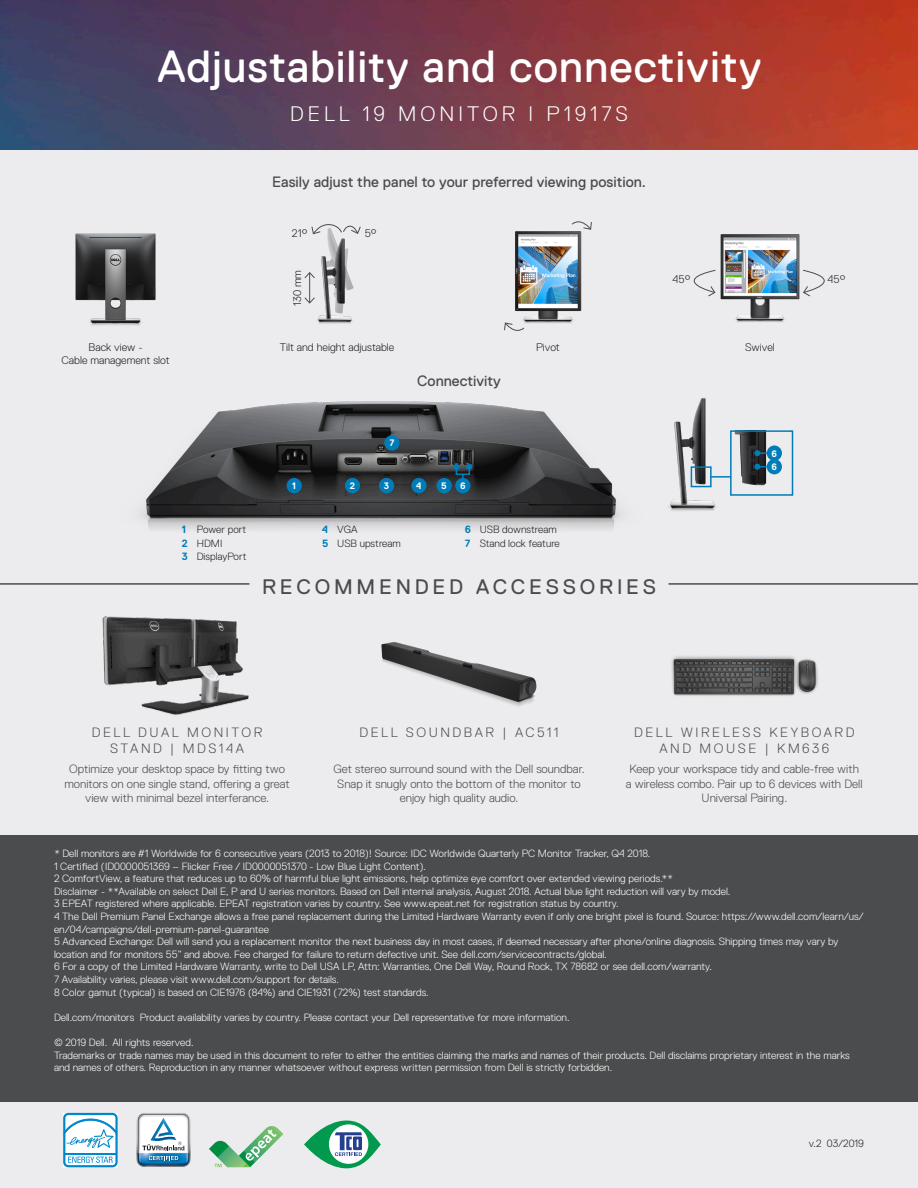
<style>
.page{position:relative;width:918px;height:1188px;background:#ececee}
.page>*{position:absolute;margin:0;border:0;box-sizing:border-box;transform-origin:0 0}
.t1{font:45px "Dell Replica";letter-spacing:.02em;color:#fff}
.t2{font:21px "Dell Replica";letter-spacing:.18em;color:#4b4c4d}
.t3{font:300 21px "Dell Replica";letter-spacing:.19em;color:#fff}
.t4{font:15px "Dell Replica";color:#4b4c4d}
.t5{font:300 13.5px/16.2px "Dell Replica";letter-spacing:.19em;color:#4b4c4d;text-align:center}
.t6{font:300 12px/14.4px "Dell Replica";color:#4b4c4d;text-align:center}
.t7{font:300 10.95px "Dell Replica";color:#231f20}
.t8{font:300 10.5px/12.6px "Dell Replica";color:#fff}
.t9{font:300 10.5px/13.5px "Dell Replica";color:#231f20}
.t10{font:700 9.3px/13.5px "Dell Replica";color:#fff}
.s1{font-weight:700;color:#007db8}
</style>
<div class="page">
<div style="left:0;top:835px;width:918px;height:267px;background:#4b4c4d"></div>
<img style="left:720px;top:234px;width:80px;height:88px">
<img style="left:515px;top:231px;width:67px;height:92px">
<img style="left:102px;top:616px;width:147px;height:100px">
<img style="left:669px;top:398px;width:47px;height:113px">
<img style="left:75px;top:233px;width:81px;height:93px">
<img style="left:0;top:0;width:918px;height:150px">
<hr style="left:0;top:583px;width:249px;height:2px;background:#4b4c4d">
<hr style="left:669px;top:583px;width:249px;height:2px;background:#4b4c4d">
<svg style="left:321px;top:224px;width:31px;height:2px"></svg>
<svg style="left:504px;top:322px;width:21px;height:9px"></svg>
<svg style="left:571px;top:221px;width:21px;height:9px"></svg>
<img style="left:305px;top:226px;width:56px;height:98px">
<div style="left:691px;top:466px;width:21px;height:21px;border:2px solid #007db8"></div>
<img style="left:734px;top:433px;width:48px;height:53px">
<svg style="left:754px;top:450px;width:14px;height:6px"></svg>
<div style="left:767px;top:446px;width:15px;height:15px;background:#007db8;border-radius:50%"></div>
<svg style="left:754px;top:464px;width:14px;height:6px"></svg>
<div style="left:767px;top:459px;width:15px;height:15px;background:#007db8;border-radius:50%"></div>
<div style="left:730px;top:430px;width:63px;height:66px;border:2px solid #007db8"></div>
<hr style="left:711px;top:476px;width:20px;height:2px;background:#007db8">
<img style="left:141px;top:401px;width:480px;height:129px">
<div style="left:287px;top:478px;width:15px;height:15px;background:#007db8;border-radius:50%"></div>
<div style="left:345px;top:478px;width:15px;height:15px;background:#007db8;border-radius:50%"></div>
<div style="left:384px;top:435px;width:16px;height:16px;background:#007db8;border-radius:50%"></div>
<div style="left:379px;top:478px;width:15px;height:15px;background:#007db8;border-radius:50%"></div>
<div style="left:411px;top:478px;width:16px;height:15px;background:#007db8;border-radius:50%"></div>
<div style="left:437px;top:478px;width:15px;height:15px;background:#007db8;border-radius:50%"></div>
<svg style="left:453px;top:464px;width:19px;height:17px"></svg>
<div style="left:455px;top:478px;width:15px;height:15px;background:#007db8;border-radius:50%"></div>
<svg style="left:693px;top:270px;width:23px;height:27px"></svg>
<svg style="left:803px;top:269px;width:22px;height:28px"></svg>
<svg style="left:304px;top:1120px;width:77px;height:48px"></svg>
<svg style="left:63px;top:1113px;width:55px;height:54px;background:#b2daef"></svg>
<hr style="left:65px;top:1153px;width:51px;height:1px;background:#0087cb">
<svg style="left:137px;top:1113px;width:54px;height:54px;background:#a9c1d1"></svg>
<svg style="left:209px;top:1126px;width:74px;height:41px"></svg>
<img style="left:671px;top:656px;width:147px;height:40px">
<img style="left:381px;top:642px;width:156px;height:65px">
<h1 class="t1" style="left:158px;top:42px;width:606px">Adjustability and connectivity</h1>
<h2 class="t3" style="left:290px;top:102px;width:339px">DELL 19 MONITOR I P1917S</h2>
<h3 class="t4" style="left:272px;top:174px;width:376px">Easily adjust the panel to your preferred viewing position.</h3>
<p class="t7" style="left:292px;top:227px;width:18px">21°</p>
<p class="t7" style="left:365px;top:227px;width:14px">5°</p>
<p class="t7" style="left:291px;top:306px;width:38px;rotate:-90deg">130 mm</p>
<p class="t7" style="left:89px;top:341px;width:56px">Back view -</p>
<p class="t7" style="left:280px;top:341px;width:116px">Tilt and height adjustable</p>
<p class="t7" style="left:62px;top:354px;width:110px">Cable management slot</p>
<h3 class="t4" style="left:417px;top:373px;width:85px">Connectivity</h3>
<p class="t7" style="left:536px;top:341px;width:25px">Pivot</p>
<p class="t7" style="left:673px;top:273px;width:20px">45°</p>
<p class="t7" style="left:828px;top:273px;width:20px">45°</p>
<p class="t7" style="left:745px;top:341px;width:31px">Swivel</p>
<p class="t10" style="left:389px;top:437px;width:6px">7</p>
<p class="t10" style="left:292px;top:479px;width:5px">1</p>
<p class="t10" style="left:350px;top:479px;width:7px">2</p>
<p class="t10" style="left:384px;top:479px;width:7px">3</p>
<p class="t10" style="left:416px;top:479px;width:7px">4</p>
<p class="t10" style="left:441px;top:479px;width:7px">5</p>
<p class="t10" style="left:460px;top:479px;width:7px">6</p>
<p class="t9" style="left:465px;top:523px;width:97px"><span class="s1">6</span> USB downstream<br><span class="s1">7</span> Stand lock feature</p>
<p class="t9" style="left:182px;top:523px;width:66px"><span class="s1">1</span> Power port<br><span class="s1">2</span> HDMI<br><span class="s1">3</span> DisplayPort</p>
<p class="t9" style="left:322px;top:523px;width:80px"><span class="s1">4</span> VGA<br><span class="s1">5</span> USB upstream</p>
<h2 class="t2" style="left:262px;top:575px;width:395px">RECOMMENDED ACCESSORIES</h2>
<p class="t10" style="left:772px;top:447px;width:7px">6<br>6</p>
<p class="t5" style="left:92px;top:724px;width:172px">DELL DUAL MONITOR<br>STAND | MDS14A</p>
<p class="t5" style="left:359px;top:724px;width:201px">DELL SOUNDBAR | AC511</p>
<p class="t6" style="left:64px;top:762px;width:227px">Optimize your desktop space by fitting two monitors on one single stand, offering a great view with minimal bezel interferance.</p>
<p class="t6" style="left:334px;top:762px;width:253px">Get stereo surround sound with the Dell soundbar.<br>Snap it snugly onto the bottom of the monitor to enjoy high quality audio.</p>
<p class="t5" style="left:634px;top:724px;width:222px">DELL WIRELESS KEYBOARD<br>AND MOUSE | KM636</p>
<p class="t6" style="left:626px;top:762px;width:238px">Keep your workspace tidy and cable-free with a wireless combo. Pair up to 6 devices with Dell<br>Universal Pairing.</p>
<p class="t8" style="left:54px;top:847px;width:812px">* Dell monitors are #1 Worldwide for 6 consecutive years (2013 to 2018)! Source: IDC Worldwide Quarterly PC Monitor Tracker, Q4 2018.<br>1 Certified (ID0000051369 – Flicker Free / ID0000051370 - Low Blue Light Content).<br>2 ComfortView, a feature that reduces up to 60% of harmful blue light emissions, help optimize eye comfort over extended viewing periods.**<br>Disclaimer - **Available on select Dell E, P and U series monitors. Based on Dell internal analysis, August 2018. Actual blue light reduction will vary by model.<br>3 EPEAT registered where applicable. EPEAT registration varies by country. See www.epeat.net for registration status by country.<br>4 The Dell Premium Panel Exchange allows a free panel replacement during the Limited Hardware Warranty even if only one bright pixel is found. Source: https://www.dell.com/learn/us/ en/04/campaigns/dell-premium-panel-guarantee<br>5 Advanced Exchange: Dell will send you a replacement monitor the next business day in most cases, if deemed necessary after phone/online diagnosis. Shipping times may vary by location and for monitors 55” and above. Fee charged for failure to return defective unit. See dell.com/servicecontracts/global.<br>6 For a copy of the Limited Hardware Warranty, write to Dell USA LP, Attn: Warranties, One Dell Way, Round Rock, TX 78682 or see dell.com/warranty.<br>7 Availability varies, please visit www.dell.com/support for details.<br>8 Color gamut (typical) is based on CIE1976 (84%) and CIE1931 (72%) test standards.</p>
<p class="t8" style="left:54px;top:1011px;width:517px">Dell.com/monitors Product availability varies by country. Please contact your Dell representative for more information.</p>
<p class="t8" style="left:54px;top:1036px;width:797px">© 2019 Dell. All rights reserved.<br>Trademarks or trade names may be used in this document to refer to either the entities claiming the marks and names of their products. Dell disclaims proprietary interest in the marks and names of others. Reproduction in any manner whatsoever without express written permission from Dell is strictly forbidden.</p>
<p class="t9" style="left:809px;top:1136px;width:57px">v.2 03/2019</p>
</div>
